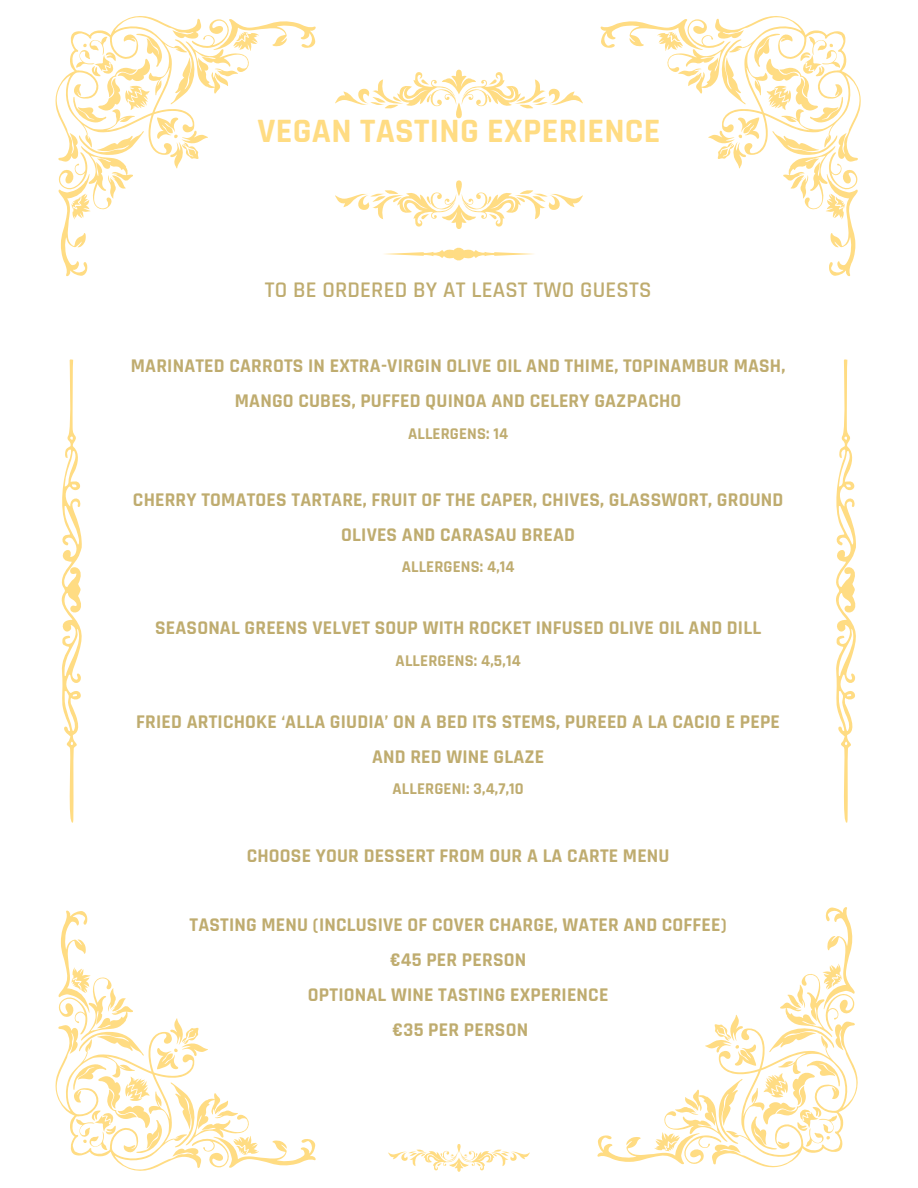
<style>
.page{position:relative;width:918px;height:1188px;background:#fff}
.page>*{position:absolute;margin:0;border:0;box-sizing:border-box;transform-origin:0 0}
.t1{font:700 34.5px "Rajdhani";letter-spacing:.01em;color:#ffdc83}
.t2{font:600 22.65px "Rajdhani";letter-spacing:.01em;color:#bfac6f}
.t3{font:700 19.65px/34.8px "Rajdhani";letter-spacing:.01em;color:#bfac6f;text-align:center}
.t4{font:700 16.65px "Rajdhani";letter-spacing:.01em;color:#bfac6f}
</style>
<div class="page">
<svg style="left:55px;top:16px;width:261px;height:260px"></svg>
<svg style="left:600px;top:16px;width:261px;height:260px"></svg>
<svg style="left:55px;top:910px;width:261px;height:261px"></svg>
<svg style="left:61px;top:359px;width:21px;height:464px"></svg>
<svg style="left:836px;top:359px;width:20px;height:464px"></svg>
<svg style="left:335px;top:70px;width:248px;height:48px"></svg>
<svg style="left:335px;top:181px;width:248px;height:48px"></svg>
<svg style="left:384px;top:247px;width:150px;height:14px"></svg>
<svg style="left:388px;top:1144px;width:142px;height:28px"></svg>
<svg style="left:597px;top:907px;width:261px;height:261px"></svg>
<p class="t1" style="left:258px;top:110px;width:404px">VEGAN TASTING EXPERIENCE</p>
<p class="t2" style="left:265px;top:276px;width:388px">TO BE ORDERED BY AT LEAST TWO GUESTS</p>
<p class="t3" style="left:131px;top:349px;width:656px">MARINATED CARROTS IN EXTRA-VIRGIN OLIVE OIL AND THIME, TOPINAMBUR MASH,<br>MANGO CUBES, PUFFED QUINOA AND CELERY GAZPACHO</p>
<h1 class="t4" style="left:408px;top:423px;width:102px">ALLERGENS: 14</h1>
<p class="t3" style="left:133px;top:483px;width:652px">CHERRY TOMATOES TARTARE, FRUIT OF THE CAPER, CHIVES, GLASSWORT, GROUND<br>OLIVES AND CARASAU BREAD</p>
<p class="t4" style="left:402px;top:557px;width:114px">ALLERGENS: 4,14</p>
<h2 class="t3" style="left:155px;top:611px;width:607px">SEASONAL GREENS VELVET SOUP WITH ROCKET INFUSED OLIVE OIL AND DILL</h2>
<p class="t4" style="left:396px;top:650px;width:127px">ALLERGENS: 4,5,14</p>
<p class="t3" style="left:136px;top:705px;width:645px">FRIED ARTICHOKE ‘ALLA GIUDIA’ ON A BED ITS STEMS, PUREED A LA CACIO E PEPE<br>AND RED WINE GLAZE</p>
<p class="t4" style="left:392px;top:779px;width:133px">ALLERGENI: 3,4,7,10</p>
<p class="t3" style="left:247px;top:838px;width:424px">CHOOSE YOUR DESSERT FROM OUR A LA CARTE MENU</p>
<p class="t3" style="left:190px;top:908px;width:539px">TASTING MENU (INCLUSIVE OF COVER CHARGE, WATER AND COFFEE)</p>
<p class="t3" style="left:390px;top:943px;width:138px">€45 PER PERSON</p>
<p class="t3" style="left:308px;top:978px;width:302px">OPTIONAL WINE TASTING EXPERIENCE</p>
<p class="t3" style="left:393px;top:1013px;width:137px">€35 PER PERSON</p>
</div>
